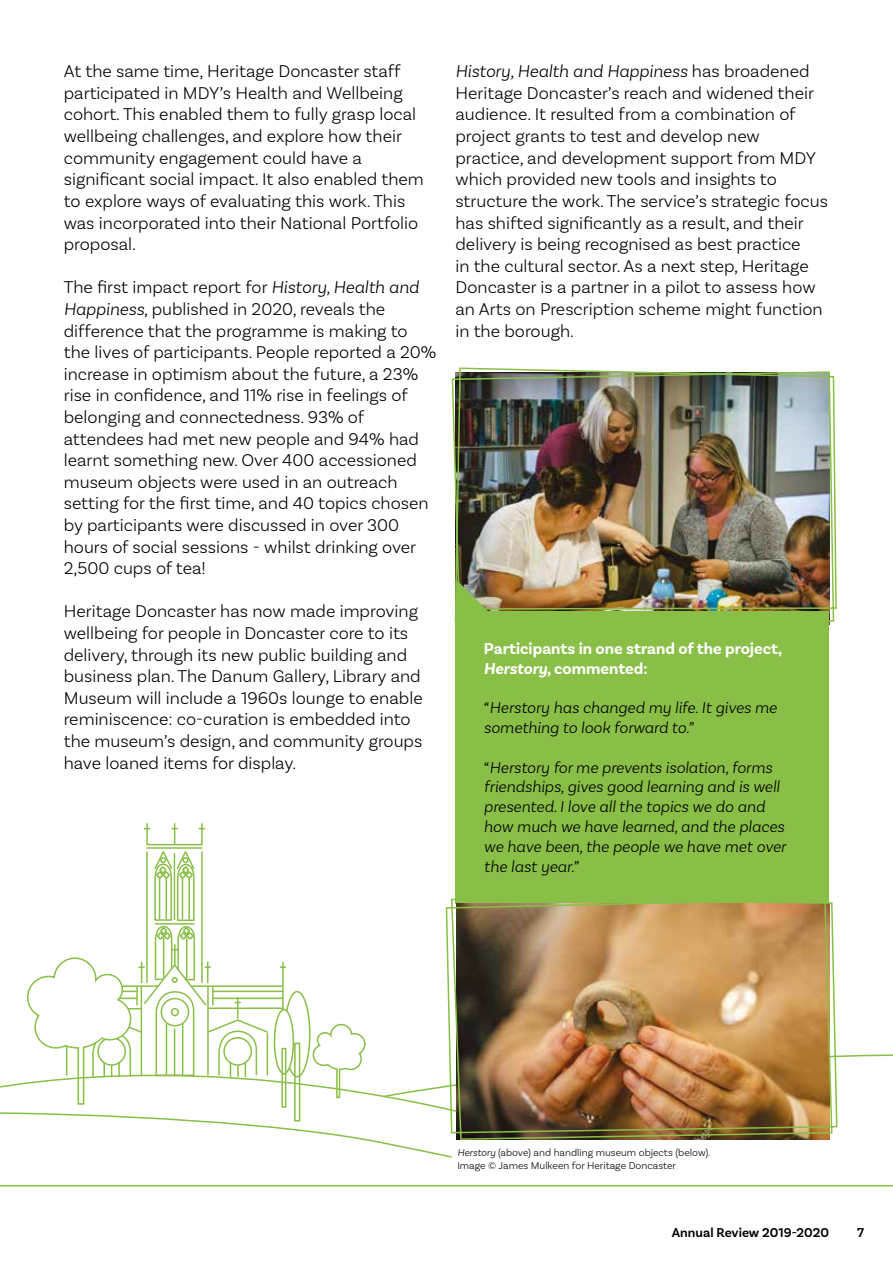
<style>
.page{position:relative;width:893px;height:1263px;background:#fff}
.page>*{position:absolute;margin:0;border:0;box-sizing:border-box;transform-origin:0 0}
.t1{font:300 18px/21.6px "Basic Sans";color:#000}
.t2{font:italic 300 16.5px/19.8px "Basic Sans";color:#000}
.t3{font:700 16.5px/19.8px "Basic Sans";color:#fff}
.t4{font:600 13.5px "Basic Sans";color:#000}
.t5{font:300 10.5px/12.6px "Basic Sans";color:#000}
.s1{font-style:italic}
</style>
<div class="page">
<hr style="left:146px;top:847px;width:56px;height:2px;background:#89be47">
<hr style="left:147px;top:844px;width:56px;height:1px;background:#89be47">
<hr style="left:201px;top:823px;width:2px;height:21px;background:#89be47">
<hr style="left:146px;top:823px;width:2px;height:22px;background:#89be47">
<svg style="left:171px;top:823px;width:7px;height:21px"></svg>
<hr style="left:0;top:1185px;width:893px;height:1px;background:#89be47">
<div style="left:455px;top:611px;width:374px;height:293px;background:#89be47"></div>
<img style="left:451px;top:367px;width:386px;height:255px">
<img style="left:0;top:851px;width:893px;height:307px">
<p class="t1" style="left:64px;top:60px;width:362px">At the same time, Heritage Doncaster staff participated in MDY’s Health and Wellbeing cohort. This enabled them to fully grasp local wellbeing challenges, and explore how their community engagement could have a significant social impact. It also enabled them to explore ways of evaluating this work. This was incorporated into their National Portfolio proposal.</p>
<p class="t1" style="left:64px;top:276px;width:374px">The first impact report for <span class="s1">History, Health and Happiness</span>, published in 2020, reveals the difference that the programme is making to the lives of participants. People reported a 20% increase in optimism about the future, a 23% rise in confidence, and 11% rise in feelings of belonging and connectedness. 93% of attendees had met new people and 94% had learnt something new. Over 400 accessioned museum objects were used in an outreach setting for the first time, and 40 topics chosen by participants were discussed in over 300 hours of social sessions - whilst drinking over 2,500 cups of tea!</p>
<p class="t1" style="left:64px;top:600px;width:360px">Heritage Doncaster has now made improving wellbeing for people in Doncaster core to its delivery, through its new public building and business plan. The Danum Gallery, Library and Museum will include a 1960s lounge to enable reminiscence: co-curation is embedded into the museum’s design, and community groups have loaned items for display.</p>
<p class="t1" style="left:455px;top:60px;width:374px"><span class="s1">History, Health and Happiness</span> has broadened Heritage Doncaster’s reach and widened their audience. It resulted from a combination of project grants to test and develop new practice, and development support from MDY which provided new tools and insights to structure the work. The service’s strategic focus has shifted significantly as a result, and their delivery is being recognised as best practice<br>in the cultural sector. As a next step, Heritage Doncaster is a partner in a pilot to assess how an Arts on Prescription scheme might function in the borough.</p>
<p class="t3" style="left:484px;top:638px;width:300px">Participants in one strand of the project,<br><span class="s1">Herstory</span>, commented:</p>
<p class="t2" style="left:484px;top:697px;width:295px">“Herstory has changed my life. It gives me something to look forward to.”</p>
<p class="t2" style="left:484px;top:757px;width:304px">“Herstory for me prevents isolation, forms friendships, gives good learning and is well presented. I love all the topics we do and how much we have learned, and the places we have been, the people we have met over the last year.”</p>
<p class="t5" style="left:457px;top:1146px;width:255px"><span class="s1">Herstory</span> (above) and handling museum objects (below).<br>Image © James Mulkeen for Heritage Doncaster</p>
<p class="t4" style="left:672px;top:1224px;width:159px">Annual Review 2019-2020</p>
<p class="t4" style="left:857px;top:1224px;width:8px">7</p>
</div>
